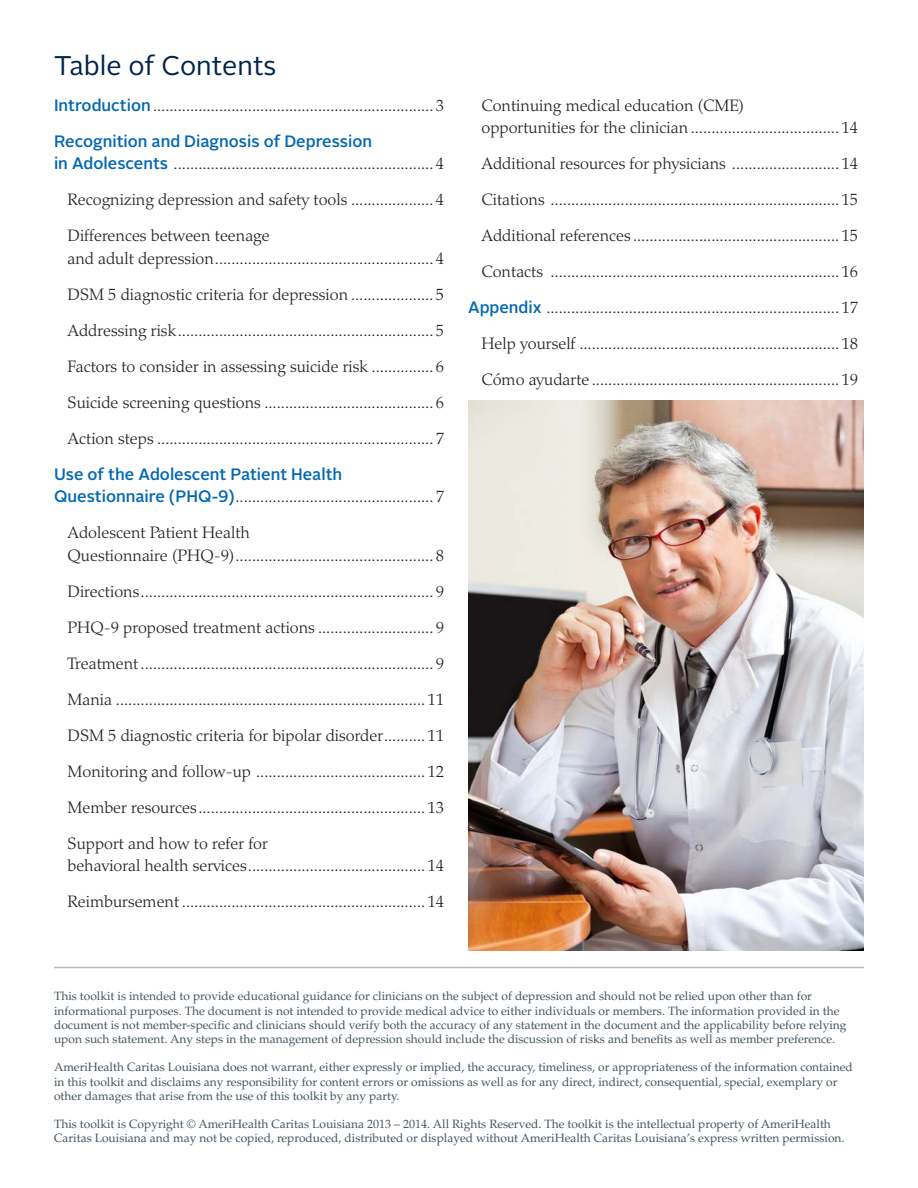
<style>
.page{position:relative;width:918px;height:1188px;background:#fff}
.page>*{position:absolute;margin:0;border:0;box-sizing:border-box;transform-origin:0 0}
.t1{font:27px "Alright Sans";color:#00254c}
.Bullets_-_level_1{font:300 16.5px/22.5px "Palatino LT Std";color:#231f20}
.Bullets_-_level_1-2{font:500 16.5px/22.5px "Alright Sans";color:#0168b3}
.disclaimer{font:12px/14.4px "Palatino LT Std";color:#45555f}
.s1{font-family:"Alright Sans";font-weight:500;color:#0168b3}
.s2{font-family:"Palatino LT Std";font-weight:300;color:#231f20}
</style>
<div class="page">
<hr style="left:54px;top:967px;width:810px;height:1px;background:#aeb8be">
<img style="left:468px;top:401px;width:396px;height:549px">
<p class="t1" style="left:54px;top:47px;width:224px">Table of Contents</p>
<p class="Bullets_-_level_1" style="left:54px;top:94px;width:392px"><span class="s1">Introduction</span>.................................................................... 3</p>
<p class="Bullets_-_level_1" style="left:54px;top:130px;width:391px"><span class="s1">Recognition and Diagnosis of Depression<br>in Adolescents</span> ............................................................... 4</p>
<p class="Bullets_-_level_1" style="left:68px;top:188px;width:378px">Recognizing depression and safety tools .................... 4</p>
<p class="Bullets_-_level_1" style="left:68px;top:224px;width:378px">Differences between teenage<br>and adult depression..................................................... 4</p>
<p class="Bullets_-_level_1" style="left:68px;top:283px;width:378px">DSM 5 diagnostic criteria for depression .................... 5</p>
<p class="Bullets_-_level_1" style="left:68px;top:319px;width:378px">Addressing risk.............................................................. 5</p>
<p class="Bullets_-_level_1" style="left:68px;top:355px;width:378px">Factors to consider in assessing suicide risk ............... 6</p>
<p class="Bullets_-_level_1" style="left:68px;top:391px;width:378px">Suicide screening questions ......................................... 6</p>
<p class="Bullets_-_level_1" style="left:68px;top:427px;width:378px">Action steps ................................................................... 7</p>
<p class="Bullets_-_level_1-2" style="left:54px;top:463px;width:391px">Use of the Adolescent Patient Health<br>Questionnaire (PHQ-9)<span class="s2">................................................ 7</span></p>
<p class="Bullets_-_level_1" style="left:68px;top:521px;width:378px">Adolescent Patient Health<br>Questionnaire (PHQ-9)................................................ 8</p>
<p class="Bullets_-_level_1" style="left:68px;top:580px;width:378px">Directions....................................................................... 9</p>
<p class="Bullets_-_level_1" style="left:68px;top:616px;width:378px">PHQ-9 proposed treatment actions ............................ 9</p>
<p class="Bullets_-_level_1" style="left:68px;top:652px;width:378px">Treatment....................................................................... 9</p>
<p class="Bullets_-_level_1" style="left:68px;top:688px;width:378px">Mania ........................................................................... 11</p>
<p class="Bullets_-_level_1" style="left:68px;top:724px;width:378px">DSM 5 diagnostic criteria for bipolar disorder.......... 11</p>
<p class="Bullets_-_level_1" style="left:68px;top:760px;width:378px">Monitoring and follow-up ......................................... 12</p>
<p class="Bullets_-_level_1" style="left:68px;top:796px;width:378px">Member resources....................................................... 13</p>
<p class="Bullets_-_level_1" style="left:68px;top:832px;width:378px">Support and how to refer for<br>behavioral health services........................................... 14</p>
<p class="Bullets_-_level_1" style="left:68px;top:890px;width:378px">Reimbursement ........................................................... 14</p>
<p class="Bullets_-_level_1" style="left:481px;top:94px;width:378px">Continuing medical education (CME)<br>opportunities for the clinician .................................... 14</p>
<p class="Bullets_-_level_1" style="left:482px;top:152px;width:378px">Additional resources for physicians .......................... 14</p>
<p class="Bullets_-_level_1" style="left:482px;top:188px;width:378px">Citations ...................................................................... 15</p>
<p class="Bullets_-_level_1" style="left:482px;top:224px;width:378px">Additional references .................................................. 15</p>
<p class="Bullets_-_level_1" style="left:482px;top:260px;width:378px">Contacts ...................................................................... 16</p>
<p class="Bullets_-_level_1" style="left:468px;top:296px;width:391px"><span class="s1">Appendix</span> ....................................................................... 17</p>
<p class="Bullets_-_level_1" style="left:482px;top:332px;width:378px">Help yourself ............................................................... 18</p>
<p class="Bullets_-_level_1" style="left:482px;top:368px;width:378px">Cómo ayudarte ............................................................ 19</p>
<p class="disclaimer" style="left:54px;top:989px;width:794px">This toolkit is intended to provide educational guidance for clinicians on the subject of depression and should not be relied upon other than for informational purposes. The document is not intended to provide medical advice to either individuals or members. The information provided in the document is not member-specific and clinicians should verify both the accuracy of any statement in the document and the applicability before relying upon such statement. Any steps in the management of depression should include the discussion of risks and benefits as well as member preference.</p>
<p class="disclaimer" style="left:54px;top:1060px;width:800px">AmeriHealth Caritas Louisiana does not warrant, either expressly or implied, the accuracy, timeliness, or appropriateness of the information contained in this toolkit and disclaims any responsibility for content errors or omissions as well as for any direct, indirect, consequential, special, exemplary or other damages that arise from the use of this toolkit by any party.</p>
<p class="disclaimer" style="left:54px;top:1117px;width:792px">This toolkit is Copyright © AmeriHealth Caritas Louisiana 2013 – 2014. All Rights Reserved. The toolkit is the intellectual property of AmeriHealth<br>Caritas Louisiana and may not be copied, reproduced, distributed or displayed without AmeriHealth Caritas Louisiana’s express written permission.</p>
</div>
